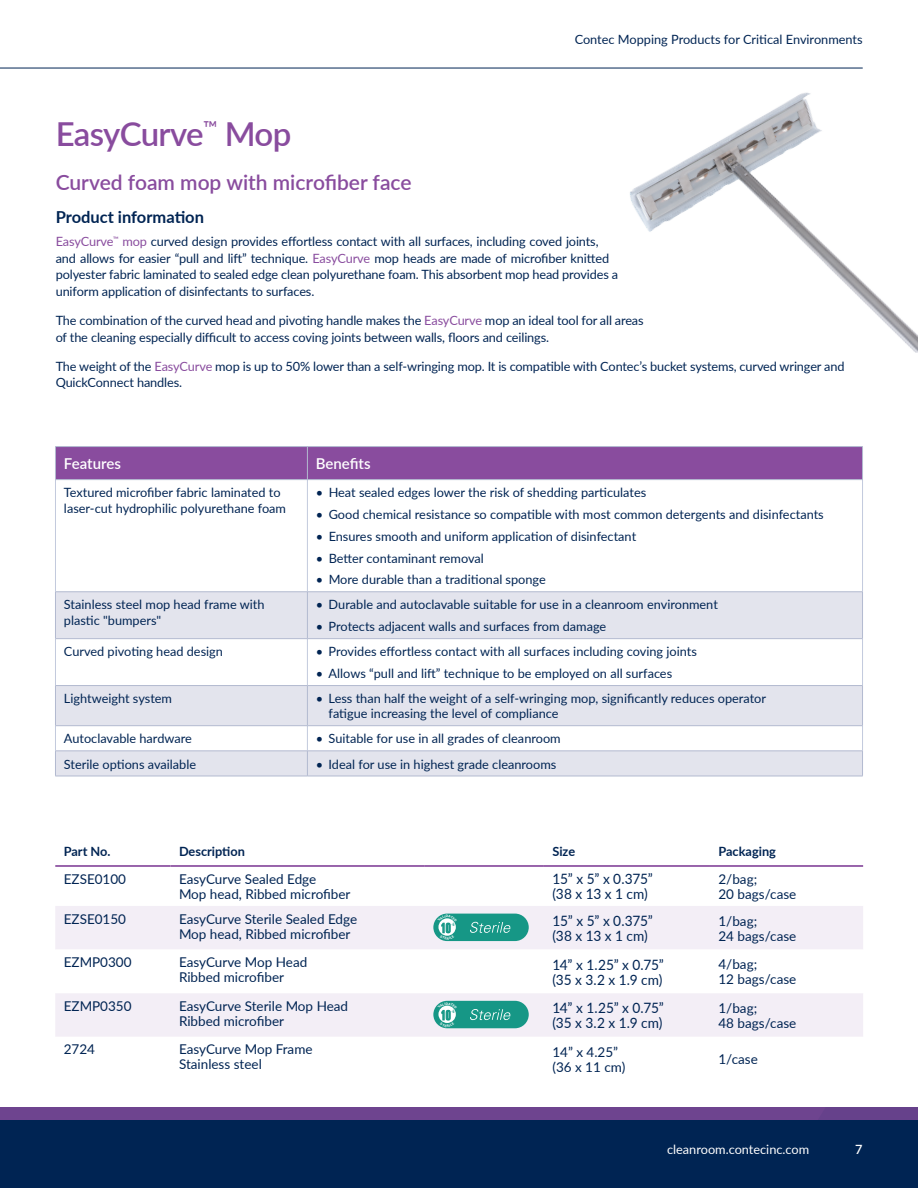
<style>
.page{position:relative;width:918px;height:1188px;background:#fff}
.page>*{position:absolute;margin:0;border:0;box-sizing:border-box;transform-origin:0 0}
.t1{font:600 33px "Lato";letter-spacing:-.025em;color:#894c9e}
.t2{font:600 21px "Lato";color:#894c9e}
.t3{font:700 16.5px "Lato";color:#002453}
.t4{font:600 15px "Lato";color:#fff}
.t5{font:14.25px/15px "Lato";letter-spacing:-.01em;color:#002453;scale:.96 1}
.t6{font:13.5px/15px "Lato";color:#002453}
.t7{font:ultra-condensed 13.2px "Univers";color:#169786}
.t8{font:12.75px/16.5px "Lato";letter-spacing:-.005em;color:#002453}
.t9{font:700 12.75px "Lato";color:#002453}
.t10{font:12.75px "Lato";color:#fff}
.t11{font:600 12.75px "Lato";color:#fff}
.t12{font:ultra-condensed 4.5px "Univers";color:#169786}
.s1{color:#894c9e}
</style>
<div class="page">
<div style="left:0;top:1120px;width:918px;height:68px;background:#002453"></div>
<div style="left:0;top:1107px;width:918px;height:13px;background:#6e448f"></div>
<hr style="left:0;top:68px;width:863px;height:1px;background:#002453">
<img style="left:630px;top:92px;width:288px;height:261px">
<div style="left:55px;top:906px;width:808px;height:43px;background:#f3eef6"></div>
<div style="left:55px;top:993px;width:808px;height:44px;background:#f3eef6"></div>
<hr style="left:544px;top:865px;width:166px;height:2px;background:#894c9e">
<hr style="left:55px;top:865px;width:116px;height:2px;background:#894c9e">
<hr style="left:171px;top:865px;width:254px;height:2px;background:#894c9e">
<hr style="left:425px;top:865px;width:119px;height:2px;background:#894c9e">
<hr style="left:710px;top:865px;width:153px;height:2px;background:#894c9e">
<div style="left:433px;top:914px;width:96px;height:27px;background:#169786;border-radius:14px"></div>
<svg style="left:470px;top:922px;width:41px;height:11px"></svg>
<div style="left:433px;top:1001px;width:96px;height:27px;background:#169786;border-radius:14px"></div>
<svg style="left:470px;top:1009px;width:41px;height:11px"></svg>
<div style="left:56px;top:447px;width:806px;height:32px;background:#894c9e"></div>
<svg style="left:56px;top:593px;width:806px;height:183px;fill:#e3e4ed"></svg>
<hr style="left:55px;top:480px;width:1px;height:112px;background:#c3cadd">
<hr style="left:307px;top:480px;width:1px;height:112px;background:#c3cadd">
<hr style="left:862px;top:480px;width:1px;height:112px;background:#c3cadd">
<hr style="left:55px;top:639px;width:1px;height:46px;background:#c3cadd">
<hr style="left:307px;top:639px;width:1px;height:46px;background:#c3cadd">
<hr style="left:862px;top:639px;width:1px;height:46px;background:#c3cadd">
<hr style="left:55px;top:446px;width:252px;height:1px;background:#b3bad0">
<hr style="left:55px;top:447px;width:1px;height:32px;background:#b3bad0">
<hr style="left:55px;top:479px;width:252px;height:1px;background:#b3bad0">
<hr style="left:307px;top:446px;width:556px;height:1px;background:#b3bad0">
<hr style="left:307px;top:447px;width:1px;height:32px;background:#b3bad0">
<hr style="left:862px;top:447px;width:1px;height:32px;background:#b3bad0">
<hr style="left:307px;top:479px;width:556px;height:1px;background:#b3bad0">
<hr style="left:55px;top:592px;width:252px;height:1px;background:#b3bad0">
<hr style="left:55px;top:592px;width:1px;height:46px;background:#b3bad0">
<hr style="left:55px;top:638px;width:252px;height:1px;background:#b3bad0">
<hr style="left:307px;top:592px;width:556px;height:1px;background:#b3bad0">
<hr style="left:307px;top:592px;width:1px;height:46px;background:#b3bad0">
<hr style="left:862px;top:592px;width:1px;height:46px;background:#b3bad0">
<hr style="left:307px;top:638px;width:556px;height:1px;background:#b3bad0">
<hr style="left:55px;top:685px;width:252px;height:1px;background:#b3bad0">
<hr style="left:55px;top:686px;width:1px;height:39px;background:#b3bad0">
<hr style="left:55px;top:725px;width:252px;height:1px;background:#b3bad0">
<hr style="left:307px;top:685px;width:556px;height:1px;background:#b3bad0">
<hr style="left:307px;top:686px;width:1px;height:39px;background:#b3bad0">
<hr style="left:862px;top:686px;width:1px;height:39px;background:#b3bad0">
<hr style="left:307px;top:725px;width:556px;height:1px;background:#b3bad0">
<hr style="left:55px;top:751px;width:252px;height:1px;background:#b3bad0">
<svg style="left:55px;top:726px;width:1px;height:50px"></svg>
<hr style="left:55px;top:776px;width:252px;height:1px;background:#b3bad0">
<hr style="left:307px;top:751px;width:556px;height:1px;background:#b3bad0">
<svg style="left:307px;top:726px;width:1px;height:50px"></svg>
<svg style="left:862px;top:726px;width:1px;height:50px"></svg>
<hr style="left:307px;top:776px;width:556px;height:1px;background:#b3bad0">
<svg style="left:437px;top:915px;width:19px;height:25px"></svg>
<svg style="left:437px;top:1002px;width:19px;height:25px"></svg>
<p class="t8" style="left:575px;top:31px;width:290px">Contec Mopping Products for Critical Environments</p>
<h1 class="t1" style="left:56px;top:110px;width:237px">EasyCurve<sup>™</sup> Mop</h1>
<h2 class="t2" style="left:56px;top:167px;width:357px">Curved foam mop with microfiber face</h2>
<p class="t3" style="left:56px;top:205px;width:150px">Product information</p>
<p class="t8" style="left:56px;top:233px;width:564px"><span class="s1">EasyCurve</span><sup>™</sup> <span class="s1">mop</span> curved design provides effortless contact with all surfaces, including coved joints, and allows for easier “pull and lift” technique. <span class="s1">EasyCurve</span> mop heads are made of microfiber knitted polyester fabric laminated to sealed edge clean polyurethane foam. This absorbent mop head provides a uniform application of disinfectants to surfaces.</p>
<p class="t8" style="left:56px;top:312px;width:589px">The combination of the curved head and pivoting handle makes the <span class="s1">EasyCurve</span> mop an ideal tool for all areas of the cleaning especially difficult to access coving joints between walls, floors and ceilings.</p>
<p class="t8" style="left:56px;top:357px;width:790px">The weight of the <span class="s1">EasyCurve</span> mop is up to 50% lower than a self-wringing mop. It is compatible with Contec’s bucket systems, curved wringer and<br>QuickConnect handles.</p>
<p class="t4" style="left:64px;top:453px;width:58px">Features</p>
<p class="t4" style="left:316px;top:453px;width:56px">Benefits</p>
<p class="t8" style="left:64px;top:484px;width:224px;line-height:15.8px">Textured microfiber fabric laminated to laser-cut hydrophilic polyurethane foam</p>
<p class="t8" style="left:316px;top:484px;width:332px">• Heat sealed edges lower the risk of shedding particulates</p>
<p class="t8" style="left:316px;top:506px;width:509px">• Good chemical resistance so compatible with most common detergents and disinfectants</p>
<p class="t8" style="left:316px;top:527px;width:322px">• Ensures smooth and uniform application of disinfectant</p>
<p class="t8" style="left:316px;top:549px;width:170px">• Better contaminant removal</p>
<p class="t8" style="left:316px;top:571px;width:231px">• More durable than a traditional sponge</p>
<p class="t8" style="left:64px;top:596px;width:202px;line-height:15.8px">Stainless steel mop head frame with plastic "bumpers"</p>
<p class="t8" style="left:316px;top:596px;width:404px">• Durable and autoclavable suitable for use in a cleanroom environment</p>
<p class="t8" style="left:316px;top:618px;width:292px">• Protects adjacent walls and surfaces from damage</p>
<p class="t8" style="left:64px;top:643px;width:161px">Curved pivoting head design</p>
<p class="t8" style="left:316px;top:643px;width:383px">• Provides effortless contact with all surfaces including coving joints</p>
<p class="t8" style="left:316px;top:665px;width:358px">• Allows “pull and lift” technique to be employed on all surfaces</p>
<p class="t8" style="left:64px;top:690px;width:110px">Lightweight system</p>
<p class="t8" style="left:329px;top:691px;width:439px;line-height:15px;text-indent:-13px">• Less than half the weight of a self-wringing mop, significantly reduces operator fatigue increasing the level of compliance</p>
<p class="t8" style="left:64px;top:730px;width:129px">Autoclavable hardware</p>
<p class="t8" style="left:316px;top:730px;width:246px">• Suitable for use in all grades of cleanroom</p>
<p class="t8" style="left:64px;top:755px;width:134px">Sterile options available</p>
<p class="t8" style="left:316px;top:755px;width:242px">• Ideal for use in highest grade cleanrooms</p>
<p class="t9" style="left:64px;top:842px;width:48px">Part No.</p>
<p class="t9" style="left:179px;top:842px;width:68px">Description</p>
<p class="t9" style="left:552px;top:842px;width:24px">Size</p>
<p class="t9" style="left:719px;top:842px;width:59px">Packaging</p>
<p class="t6" style="left:64px;top:871px;width:64px">EZSE0100</p>
<p class="t6" style="left:179px;top:871px;width:173px">EasyCurve Sealed Edge<br>Mop head, Ribbed microfiber</p>
<p class="t5" style="left:552px;top:871px;width:106px">15” x 5” x 0.375” (38 x 13 x 1 cm)</p>
<p class="t6" style="left:718px;top:871px;width:79px">2/bag;<br>20 bags/case</p>
<p class="t6" style="left:64px;top:911px;width:64px">EZSE0150</p>
<p class="t6" style="left:179px;top:911px;width:180px">EasyCurve Sterile Sealed Edge<br>Mop head, Ribbed microfiber</p>
<p class="t7" style="left:441px;top:921px;width:11px">10</p>
<p class="t12" style="left:451px;top:922px;width:4px">-6</p>
<p class="t5" style="left:552px;top:913px;width:106px">15” x 5” x 0.375” (38 x 13 x 1 cm)</p>
<p class="t6" style="left:718px;top:913px;width:79px">1/bag;<br>24 bags/case</p>
<p class="t6" style="left:64px;top:954px;width:69px">EZMP0300</p>
<p class="t6" style="left:179px;top:954px;width:130px">EasyCurve Mop Head<br>Ribbed microfiber</p>
<p class="t5" style="left:552px;top:956px;width:118px">14” x 1.25” x 0.75” (35 x 3.2 x 1.9 cm)</p>
<p class="t6" style="left:718px;top:956px;width:79px">4/bag;<br>12 bags/case</p>
<p class="t6" style="left:64px;top:998px;width:69px">EZMP0350</p>
<p class="t6" style="left:179px;top:998px;width:171px">EasyCurve Sterile Mop Head<br>Ribbed microfiber</p>
<p class="t7" style="left:441px;top:1008px;width:11px">10</p>
<p class="t12" style="left:451px;top:1009px;width:4px">-6</p>
<p class="t5" style="left:552px;top:1000px;width:118px">14” x 1.25” x 0.75” (35 x 3.2 x 1.9 cm)</p>
<p class="t6" style="left:718px;top:1000px;width:79px">1/bag;<br>48 bags/case</p>
<p class="t6" style="left:64px;top:1041px;width:33px">2724</p>
<p class="t6" style="left:179px;top:1041px;width:135px">EasyCurve Mop Frame<br>Stainless steel</p>
<p class="t6" style="left:552px;top:1044px;width:74px">14” x 4.25” (36 x 11 cm)</p>
<p class="t6" style="left:718px;top:1051px;width:41px">1/case</p>
<p class="t10" style="left:667px;top:1140px;width:144px">cleanroom.contecinc.com</p>
<p class="t11" style="left:855px;top:1140px;width:9px">7</p>
</div>
